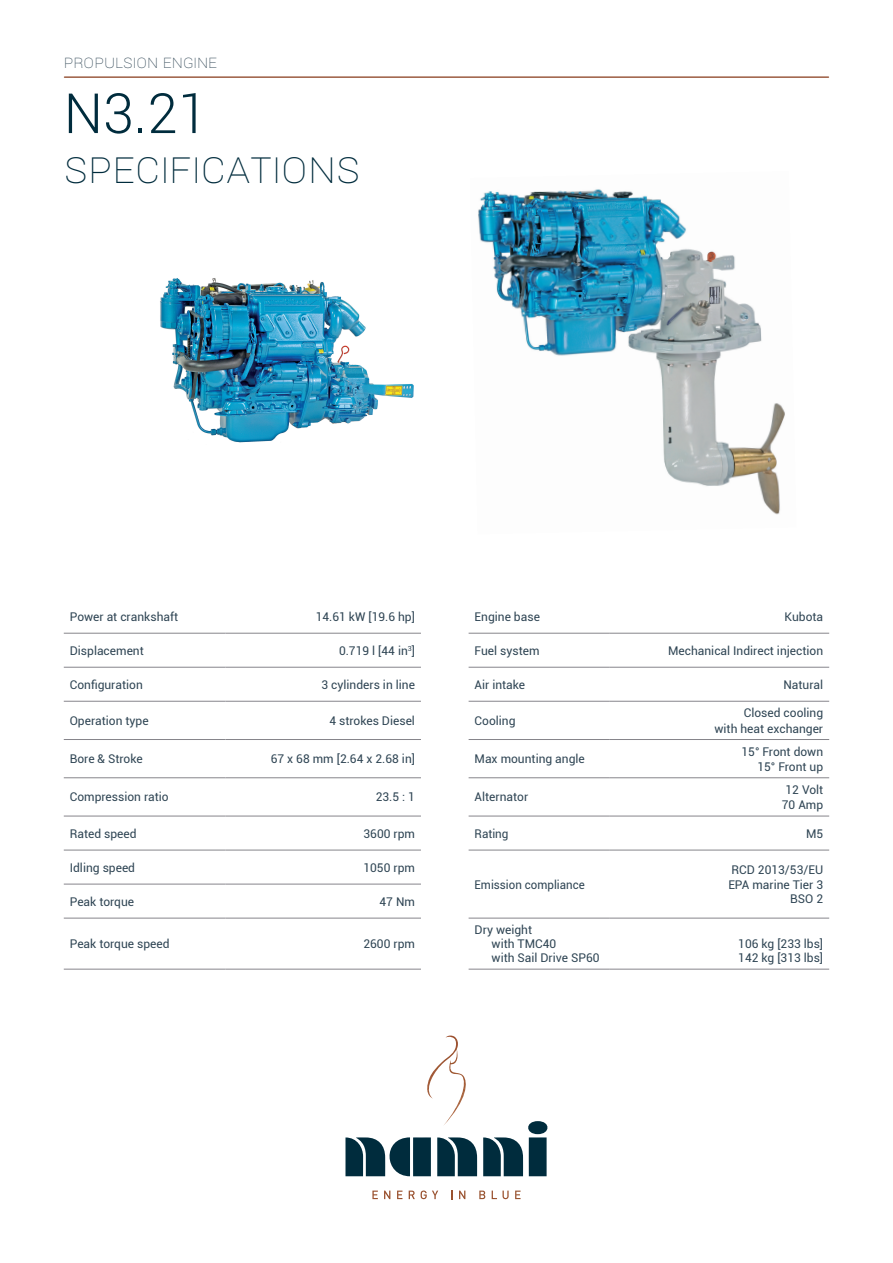
<style>
.page{position:relative;width:893px;height:1263px;background:#fff}
.page>*{position:absolute;margin:0;border:0;box-sizing:border-box;transform-origin:0 0}
.t1{font:300 55.5px "Roboto";color:#002c3d}
.t2{font:100 45px "Roboto";color:#002c3d}
.t3{font:100 18px "Roboto";color:#2f4554}
.t4{font:12px/14.4px "Roboto";color:#2f4554}
.t5{font:12px "Roboto";color:#2f4554;scale:.96 1}
</style>
<div class="page">
<hr style="left:65px;top:76px;width:763px;height:2px;background:#9b5c41">
<svg style="left:345px;top:1137px;width:86px;height:39px"></svg>
<svg style="left:437px;top:1137px;width:40px;height:39px;background:#254b59"></svg>
<svg style="left:483px;top:1121px;width:65px;height:55px"></svg>
<svg style="left:372px;top:1190px;width:6px;height:9px"></svg>
<svg style="left:384px;top:1190px;width:6px;height:9px"></svg>
<svg style="left:397px;top:1190px;width:5px;height:9px"></svg>
<svg style="left:409px;top:1190px;width:6px;height:9px"></svg>
<svg style="left:421px;top:1190px;width:17px;height:9px"></svg>
<svg style="left:459px;top:1190px;width:6px;height:9px"></svg>
<svg style="left:479px;top:1190px;width:6px;height:9px"></svg>
<svg style="left:492px;top:1190px;width:17px;height:9px"></svg>
<svg style="left:515px;top:1190px;width:6px;height:9px"></svg>
<img style="left:427px;top:1035px;width:39px;height:90px">
<hr style="left:64px;top:633px;width:161px;height:1px;background:#86858b">
<hr style="left:225px;top:633px;width:196px;height:1px;background:#86858b">
<hr style="left:64px;top:667px;width:161px;height:1px;background:#86858b">
<hr style="left:225px;top:667px;width:196px;height:1px;background:#86858b">
<hr style="left:64px;top:701px;width:161px;height:1px;background:#86858b">
<hr style="left:225px;top:701px;width:196px;height:1px;background:#86858b">
<hr style="left:64px;top:739px;width:161px;height:1px;background:#86858b">
<hr style="left:225px;top:739px;width:196px;height:1px;background:#86858b">
<hr style="left:64px;top:777px;width:161px;height:1px;background:#86858b">
<hr style="left:225px;top:777px;width:196px;height:1px;background:#86858b">
<hr style="left:64px;top:816px;width:161px;height:1px;background:#86858b">
<hr style="left:225px;top:816px;width:196px;height:1px;background:#86858b">
<hr style="left:64px;top:850px;width:161px;height:1px;background:#86858b">
<hr style="left:225px;top:850px;width:196px;height:1px;background:#86858b">
<hr style="left:64px;top:884px;width:161px;height:1px;background:#86858b">
<hr style="left:225px;top:884px;width:196px;height:1px;background:#86858b">
<hr style="left:64px;top:918px;width:161px;height:1px;background:#86858b">
<hr style="left:225px;top:918px;width:196px;height:1px;background:#86858b">
<hr style="left:469px;top:918px;width:140px;height:1px;background:#86858b">
<hr style="left:609px;top:918px;width:220px;height:1px;background:#86858b">
<hr style="left:64px;top:969px;width:161px;height:1px;background:#86858b">
<hr style="left:225px;top:969px;width:196px;height:1px;background:#86858b">
<hr style="left:469px;top:969px;width:140px;height:1px;background:#86858b">
<hr style="left:609px;top:969px;width:220px;height:1px;background:#86858b">
<hr style="left:469px;top:633px;width:140px;height:1px;background:#86858b">
<hr style="left:609px;top:633px;width:220px;height:1px;background:#86858b">
<hr style="left:469px;top:667px;width:140px;height:1px;background:#86858b">
<hr style="left:609px;top:667px;width:220px;height:1px;background:#86858b">
<hr style="left:469px;top:701px;width:140px;height:1px;background:#86858b">
<hr style="left:609px;top:701px;width:220px;height:1px;background:#86858b">
<hr style="left:469px;top:739px;width:140px;height:1px;background:#86858b">
<hr style="left:609px;top:739px;width:220px;height:1px;background:#86858b">
<hr style="left:469px;top:777px;width:140px;height:1px;background:#86858b">
<hr style="left:609px;top:777px;width:220px;height:1px;background:#86858b">
<hr style="left:469px;top:816px;width:140px;height:1px;background:#86858b">
<hr style="left:609px;top:816px;width:220px;height:1px;background:#86858b">
<hr style="left:469px;top:850px;width:140px;height:1px;background:#86858b">
<hr style="left:609px;top:850px;width:220px;height:1px;background:#86858b">
<img style="left:160px;top:278px;width:254px;height:165px">
<img style="left:478px;top:189px;width:307px;height:326px">
<h3 class="t3" style="left:64px;top:49px;width:155px">PROPULSION ENGINE</h3>
<h1 class="t1" style="left:64px;top:75px;width:146px">N3.21</h1>
<h2 class="t2" style="left:64px;top:135px;width:298px">SPECIFICATIONS</h2>
<p class="t4" style="left:70px;top:609px;width:110px">Power at crankshaft</p>
<p class="t4" style="left:316px;top:609px;width:101px">14.61 kW [19.6 hp]</p>
<p class="t4" style="left:475px;top:609px;width:67px">Engine base</p>
<p class="t4" style="left:785px;top:609px;width:40px">Kubota</p>
<p class="t4" style="left:70px;top:643px;width:76px">Displacement</p>
<p class="t4" style="left:339px;top:643px;width:77px">0.719 l [44 in<sup>3</sup>]</p>
<p class="t4" style="left:475px;top:643px;width:66px">Fuel system</p>
<p class="t4" style="left:668px;top:643px;width:157px">Mechanical Indirect injection</p>
<p class="t4" style="left:70px;top:677px;width:75px">Configuration</p>
<p class="t4" style="left:321px;top:677px;width:95px">3 cylinders in line</p>
<p class="t4" style="left:475px;top:677px;width:52px">Air intake</p>
<p class="t4" style="left:783px;top:677px;width:41px">Natural</p>
<p class="t4" style="left:70px;top:713px;width:80px">Operation type</p>
<p class="t4" style="left:329px;top:713px;width:87px">4 strokes Diesel</p>
<p class="t4" style="left:475px;top:713px;width:42px">Cooling</p>
<p class="t4" style="left:714px;top:705px;width:110px;line-height:15.3px;text-align:right">Closed cooling<br>with heat exchanger</p>
<p class="t4" style="left:70px;top:751px;width:74px">Bore &amp; Stroke</p>
<p class="t4" style="left:271px;top:751px;width:146px">67 x 68 mm [2.64 x 2.68 in]</p>
<p class="t4" style="left:475px;top:751px;width:112px">Max mounting angle</p>
<p class="t4" style="left:741px;top:743px;width:83px;line-height:15.3px;text-align:right">15° Front down<br>15° Front up</p>
<p class="t4" style="left:70px;top:789px;width:100px">Compression ratio</p>
<p class="t4" style="left:376px;top:789px;width:41px">23.5 : 1</p>
<p class="t4" style="left:475px;top:789px;width:55px">Alternator</p>
<p class="t4" style="left:782px;top:781px;width:43px;line-height:15.3px;text-align:center">12 Volt<br>70 Amp</p>
<p class="t4" style="left:70px;top:826px;width:68px">Rated speed</p>
<p class="t4" style="left:363px;top:826px;width:53px">3600 rpm</p>
<p class="t4" style="left:475px;top:826px;width:35px">Rating</p>
<p class="t4" style="left:806px;top:826px;width:19px">M5</p>
<p class="t4" style="left:70px;top:860px;width:67px">Idling speed</p>
<p class="t4" style="left:363px;top:860px;width:53px">1050 rpm</p>
<p class="t5" style="left:475px;top:876px;width:116px">Emission compliance</p>
<p class="t4" style="left:728px;top:862px;width:96px">RCD 2013/53/EU<br>EPA marine Tier 3</p>
<p class="t4" style="left:70px;top:894px;width:66px">Peak torque</p>
<p class="t4" style="left:380px;top:894px;width:37px">47 Nm</p>
<p class="t4" style="left:790px;top:891px;width:34px">BSO 2</p>
<p class="t4" style="left:70px;top:936px;width:101px">Peak torque speed</p>
<p class="t4" style="left:363px;top:936px;width:53px">2600 rpm</p>
<p class="t4" style="left:492px;top:922px;width:109px;text-indent:-17px">Dry weight<br>with TMC40<br>with Sail Drive SP60</p>
<p class="t4" style="left:738px;top:936px;width:86px">106 kg [233 lbs]<br>142 kg [313 lbs]</p>
</div>
